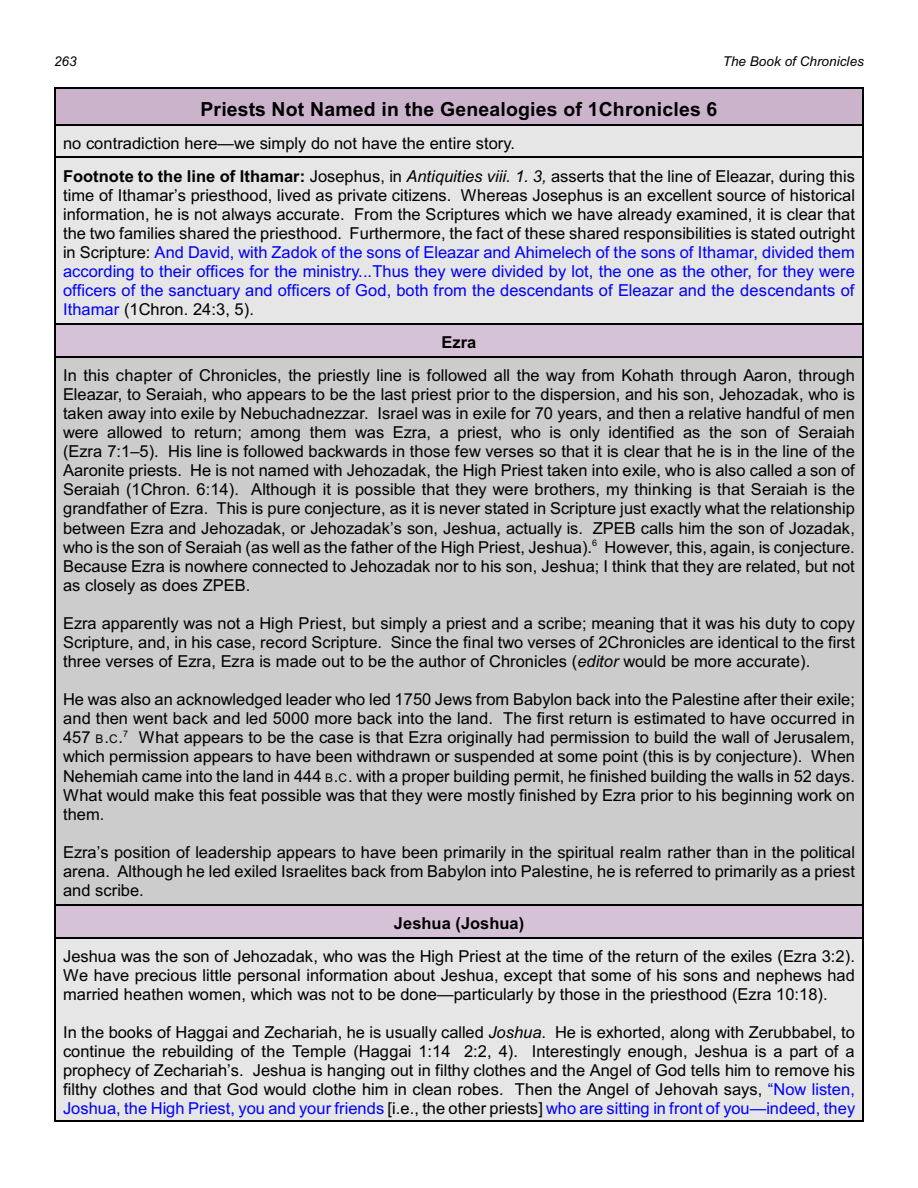
<style>
.page{position:relative;width:918px;height:1188px;background:#fff}
.page>*{position:absolute;margin:0;border:0;box-sizing:border-box;transform-origin:0 0}
.t1{font:700 19.5px "Arial";letter-spacing:.01em;color:#000}
.t2{font:16.5px/19px "Arial";letter-spacing:.005em;color:#000;text-align:justify}
.t3{font:700 16.5px "Arial";letter-spacing:.005em;color:#000}
.t4{font:italic 13.5px "Arial";letter-spacing:.005em;color:#000}
.t5{font:9px "Arial";color:#000}
.s1{font-weight:700}
.s2{font-style:italic}
.s3{color:#00f}
.s4{font-size:12px}
</style>
<div class="page">
<div style="left:54px;top:87px;width:810px;height:37px;background:#ccb3cc"></div>
<hr style="left:54px;top:87px;width:1px;height:37px;background:#000">
<hr style="left:863px;top:87px;width:1px;height:37px;background:#000">
<hr style="left:54px;top:87px;width:810px;height:2px;background:#000">
<div style="left:54px;top:124px;width:810px;height:32px;background:#e6e6e6"></div>
<hr style="left:54px;top:124px;width:1px;height:32px;background:#000">
<hr style="left:863px;top:124px;width:1px;height:32px;background:#000">
<hr style="left:54px;top:124px;width:810px;height:1px;background:#000">
<div style="left:54px;top:157px;width:810px;height:166px;background:#e6e6e6"></div>
<hr style="left:54px;top:157px;width:1px;height:166px;background:#000">
<hr style="left:863px;top:157px;width:1px;height:166px;background:#000">
<hr style="left:54px;top:157px;width:810px;height:1px;background:#000">
<div style="left:54px;top:323px;width:810px;height:33px;background:#d6c2d6"></div>
<hr style="left:54px;top:323px;width:1px;height:33px;background:#000">
<hr style="left:863px;top:323px;width:1px;height:33px;background:#000">
<hr style="left:54px;top:323px;width:810px;height:2px;background:#000">
<div style="left:54px;top:356px;width:810px;height:548px;background:#ccc"></div>
<hr style="left:54px;top:356px;width:1px;height:548px;background:#000">
<hr style="left:863px;top:356px;width:1px;height:548px;background:#000">
<hr style="left:54px;top:356px;width:810px;height:2px;background:#000">
<div style="left:54px;top:904px;width:810px;height:33px;background:#d6c2d6"></div>
<hr style="left:54px;top:904px;width:1px;height:33px;background:#000">
<hr style="left:863px;top:904px;width:1px;height:33px;background:#000">
<hr style="left:54px;top:904px;width:810px;height:1px;background:#000">
<div style="left:54px;top:937px;width:810px;height:185px;background:#e6e6e6"></div>
<hr style="left:54px;top:937px;width:1px;height:185px;background:#000">
<hr style="left:863px;top:937px;width:1px;height:185px;background:#000">
<hr style="left:54px;top:937px;width:810px;height:1px;background:#000">
<hr style="left:54px;top:1121px;width:810px;height:1px;background:#000">
<p class="t4" style="left:54px;top:57px;width:24px">263</p>
<p class="t4" style="left:723px;top:57px;width:143px">The Book of Chronicles</p>
<p class="t1" style="left:201px;top:101px;width:518px">Priests Not Named in the Genealogies of 1Chronicles 6</p>
<p class="t2" style="left:63px;top:128px;width:793px;line-height:33px">no contradiction here—we simply do not have the entire story.<br><span class="s1">Footnote to the line of Ithamar:</span> Josephus, in <span class="s2">Antiquities viii. 1. 3,</span> asserts that the line of Eleazar, during this</p>
<p class="t2" style="left:63px;top:187px;width:794px">time of Ithamar’s priesthood, lived as private citizens. Whereas Josephus is an excellent source of historical information, he is not always accurate. From the Scriptures which we have already examined, it is clear that the two families shared the priesthood. Furthermore, the fact of these shared responsibilities is stated outright in Scripture: <span class="s3">And David, with Zadok of the sons of Eleazar and Ahimelech of the sons of Ithamar, divided them according to their offices for the ministry...Thus they were divided by lot, the one as the other, for they were officers of the sanctuary and officers of God, both from the descendants of Eleazar and the descendants of Ithamar</span> (1Chron. 24:3, 5).</p>
<p class="t3" style="left:442px;top:336px;width:36px">Ezra</p>
<p class="t2" style="left:63px;top:367px;width:794px">In this chapter of Chronicles, the priestly line is followed all the way from Kohath through Aaron, through Eleazar, to Seraiah, who appears to be the last priest prior to the dispersion, and his son, Jehozadak, who is taken away into exile by Nebuchadnezzar. Israel was in exile for 70 years, and then a relative handful of men were allowed to return; among them was Ezra, a priest, who is only identified as the son of Seraiah (Ezra 7:1–5). His line is followed backwards in those few verses so that it is clear that he is in the line of the Aaronite priests. He is not named with Jehozadak, the High Priest taken into exile, who is also called a son of Seraiah (1Chron. 6:14). Although it is possible that they were brothers, my thinking is that Seraiah is the grandfather of Ezra. This is pure conjecture, as it is never stated in Scripture just exactly what the relationship between Ezra and Jehozadak, or Jehozadak’s son, Jeshua, actually is. ZPEB calls him the son of Jozadak, who is the son of Seraiah (as well as the father of the High Priest, Jeshua). However, this, again, is conjecture.</p>
<p class="t5" style="left:592px;top:539px;width:7px">6</p>
<p class="t2" style="left:63px;top:558px;width:793px">Because Ezra is nowhere connected to Jehozadak nor to his son, Jeshua; I think that they are related, but not as closely as does ZPEB.</p>
<p class="t2" style="left:63px;top:615px;width:794px">Ezra apparently was not a High Priest, but simply a priest and a scribe; meaning that it was his duty to copy Scripture, and, in his case, record Scripture. Since the final two verses of 2Chronicles are identical to the first three verses of Ezra, Ezra is made out to be the author of Chronicles (<span class="s2">editor</span> would be more accurate).</p>
<p class="t2" style="left:63px;top:691px;width:793px">He was also an acknowledged leader who led 1750 Jews from Babylon back into the Palestine after their exile; and then went back and led 5000 more back into the land. The first return is estimated to have occurred in 457 <span class="s4">B</span>.<span class="s4">C</span>. What appears to be the case is that Ezra originally had permission to build the wall of Jerusalem,</p>
<p class="t5" style="left:123px;top:730px;width:7px">7</p>
<p class="t2" style="left:63px;top:749px;width:794px">which permission appears to have been withdrawn or suspended at some point (this is by conjecture). When Nehemiah came into the land in 444 <span class="s4">B</span>.<span class="s4">C</span>. with a proper building permit, he finished building the walls in 52 days.<br>What would make this feat possible was that they were mostly finished by Ezra prior to his beginning work on them.</p>
<p class="t2" style="left:63px;top:844px;width:794px">Ezra’s position of leadership appears to have been primarily in the spiritual realm rather than in the political arena. Although he led exiled Israelites back from Babylon into Palestine, he is referred to primarily as a priest and scribe.</p>
<p class="t3" style="left:394px;top:917px;width:132px">Jeshua (Joshua)</p>
<p class="t2" style="left:63px;top:948px;width:794px">Jeshua was the son of Jehozadak, who was the High Priest at the time of the return of the exiles (Ezra 3:2).<br>We have precious little personal information about Jeshua, except that some of his sons and nephews had married heathen women, which was not to be done—particularly by those in the priesthood (Ezra 10:18).</p>
<p class="t2" style="left:63px;top:1024px;width:794px">In the books of Haggai and Zechariah, he is usually called <span class="s2">Joshua</span>. He is exhorted, along with Zerubbabel, to continue the rebuilding of the Temple (Haggai 1:14 2:2, 4). Interestingly enough, Jeshua is a part of a prophecy of Zechariah’s. Jeshua is hanging out in filthy clothes and the Angel of God tells him to remove his filthy clothes and that God would clothe him in clean robes. Then the Angel of Jehovah says, <span class="s3">“Now listen, Joshua, the High Priest, you and your friends</span> [i.e., the other priests] <span class="s3">who are sitting in front of you—indeed, they</span></p>
</div>
